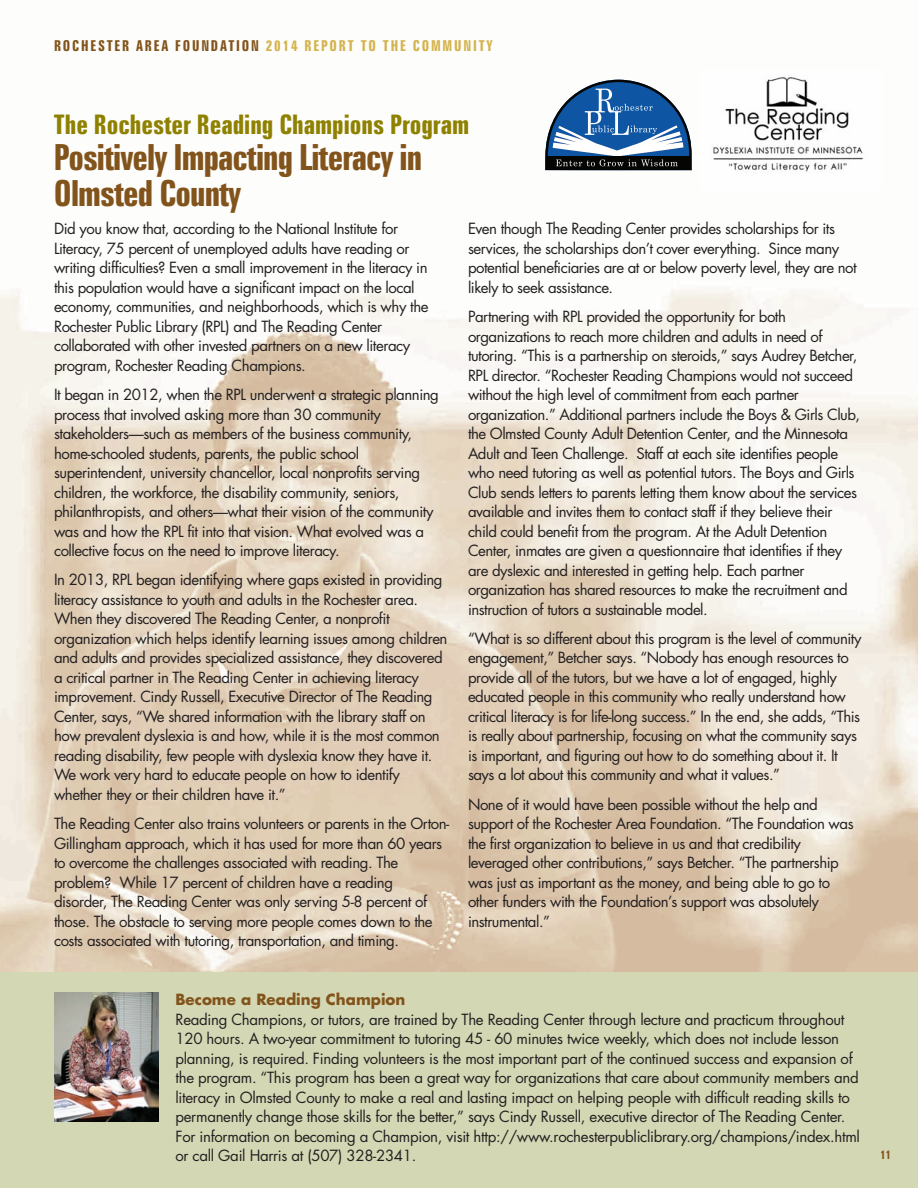
<style>
.page{position:relative;width:918px;height:1188px;background:#fff}
.page>*{position:absolute;margin:0;border:0;box-sizing:border-box;transform-origin:0 0}
.t1{font:700 extra-condensed 36px/36px "Zurich BT";letter-spacing:-.025em;color:#82541b}
.t2{font:700 extra-condensed 27px "Zurich BT";color:#8f8100}
.t3{font:15px/19.5px "Futura";letter-spacing:-.03em;color:#231f20}
.t4{font:700 extra-condensed 15px "Zurich BT";letter-spacing:.12em;color:#d3b34e}
.t5{font:700 15px "Futura";color:#82541b}
.t6{font:700 extra-condensed 12px "Zurich BT";color:#82541b}
.s1{color:#82541b}
</style>
<div class="page">
<img style="left:0;top:79px;width:918px;height:893px">
<div style="left:0;top:972px;width:918px;height:216px;background:#d4d7b4"></div>
<img style="left:700px;top:77px;width:181px;height:113px">
<img style="left:54px;top:992px;width:105px;height:129px">
<svg style="left:545px;top:80px;width:147px;height:90px"></svg>
<p class="t4" style="left:54px;top:40px;width:440px"><span class="s1">ROCHESTER AREA FOUNDATION</span> 2014 REPORT TO THE COMMUNITY</p>
<h2 class="t2" style="left:54px;top:114px;width:417px">The Rochester Reading Champions Program</h2>
<h1 class="t1" style="left:54px;top:142px;width:370px">Positively Impacting Literacy in<br>Olmsted County</h1>
<p class="t3" style="left:54px;top:220px;width:376px">Did you know that, according to the National Institute for Literacy, 75 percent of unemployed adults have reading or writing difficulties? Even a small improvement in the literacy in this population would have a significant impact on the local economy, communities, and neighborhoods, which is why the Rochester Public Library (RPL) and The Reading Center collaborated with other invested partners on a new literacy program, Rochester Reading Champions.</p>
<p class="t3" style="left:54px;top:386px;width:387px">It began in 2012, when the RPL underwent a strategic planning process that involved asking more than 30 community stakeholders—such as members of the business community, home-schooled students, parents, the public school superintendent, university chancellor, local nonprofits serving children, the workforce, the disability community, seniors, philanthropists, and others—what their vision of the community was and how the RPL fit into that vision. What evolved was a collective focus on the need to improve literacy.</p>
<p class="t3" style="left:54px;top:571px;width:395px">In 2013, RPL began identifying where gaps existed in providing literacy assistance to youth and adults in the Rochester area.<br>When they discovered The Reading Center, a nonprofit organization which helps identify learning issues among children and adults and provides specialized assistance, they discovered a critical partner in The Reading Center in achieving literacy improvement. Cindy Russell, Executive Director of The Reading Center, says, “We shared information with the library staff on how prevalent dyslexia is and how, while it is the most common reading disability, few people with dyslexia know they have it.<br>We work very hard to educate people on how to identify whether they or their children have it.”</p>
<p class="t3" style="left:54px;top:815px;width:397px">The Reading Center also trains volunteers or parents in the Orton-Gillingham approach, which it has used for more than 60 years to overcome the challenges associated with reading. The problem? While 17 percent of children have a reading disorder, The Reading Center was only serving 5-8 percent of those. The obstacle to serving more people comes down to the costs associated with tutoring, transportation, and timing.</p>
<p class="t3" style="left:468px;top:220px;width:390px">Even though The Reading Center provides scholarships for its services, the scholarships don’t cover everything. Since many potential beneficiaries are at or below poverty level, they are not likely to seek assistance.</p>
<p class="t3" style="left:468px;top:308px;width:394px">Partnering with RPL provided the opportunity for both organizations to reach more children and adults in need of tutoring. “This is a partnership on steroids,” says Audrey Betcher, RPL director. “Rochester Reading Champions would not succeed without the high level of commitment from each partner organization.” Additional partners include the Boys &amp; Girls Club, the Olmsted County Adult Detention Center, and the Minnesota Adult and Teen Challenge. Staff at each site identifies people who need tutoring as well as potential tutors. The Boys and Girls Club sends letters to parents letting them know about the services available and invites them to contact staff if they believe their child could benefit from the program. At the Adult Detention Center, inmates are given a questionnaire that identifies if they are dyslexic and interested in getting help. Each partner organization has shared resources to make the recruitment and instruction of tutors a sustainable model.</p>
<p class="t3" style="left:468px;top:630px;width:395px">“What is so different about this program is the level of community engagement,” Betcher says. “Nobody has enough resources to provide all of the tutors, but we have a lot of engaged, highly educated people in this community who really understand how critical literacy is for life-long success.” In the end, she adds, “This is really about partnership, focusing on what the community says is important, and figuring out how to do something about it. It says a lot about this community and what it values.”</p>
<p class="t3" style="left:468px;top:796px;width:387px">None of it would have been possible without the help and support of the Rochester Area Foundation. “The Foundation was the first organization to believe in us and that credibility leveraged other contributions,” says Betcher. “The partnership was just as important as the money, and being able to go to other funders with the Foundation’s support was absolutely instrumental.”</p>
<p class="t5" style="left:176px;top:993px;width:231px">Become a Reading Champion</p>
<p class="t3" style="left:176px;top:1011px;width:686px">Reading Champions, or tutors, are trained by The Reading Center through lecture and practicum throughout 120 hours. A two-year commitment to tutoring 45 - 60 minutes twice weekly, which does not include lesson planning, is required. Finding volunteers is the most important part of the continued success and expansion of the program. “This program has been a great way for organizations that care about community members and literacy in Olmsted County to make a real and lasting impact on helping people with difficult reading skills to permanently change those skills for the better,” says Cindy Russell, executive director of The Reading Center.<br>For information on becoming a Champion, visit http://www.rochesterpubliclibrary.org/champions/index.html or call Gail Harris at (507) 328-2341.</p>
<p class="t6" style="left:880px;top:1150px;width:12px">11</p>
</div>
